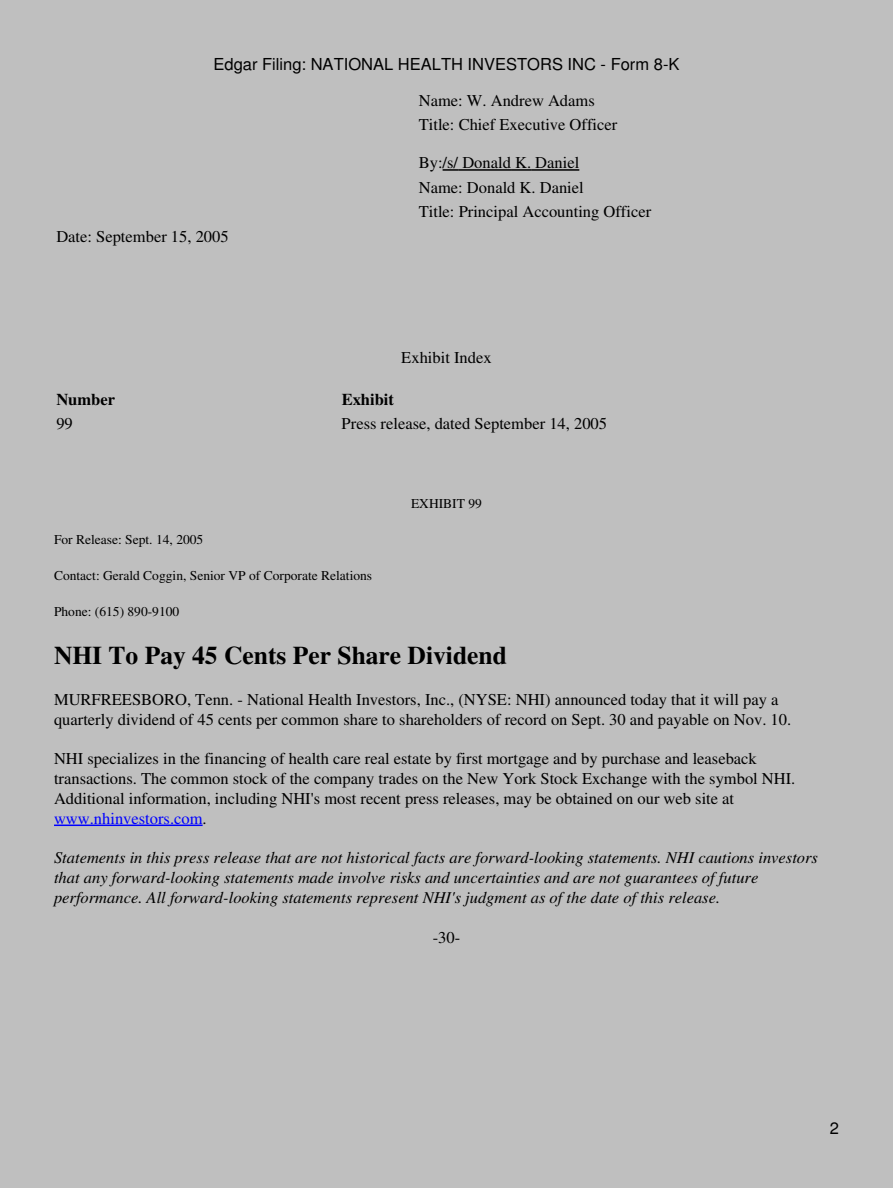
<style>
.page{position:relative;width:893px;height:1188px;background:#fff}
.page>*{position:absolute;margin:0;border:0;box-sizing:border-box;transform-origin:0 0}
.t1{font:700 25.5px "Times";color:#000}
.t2{font:16.5px/19.8px "Times";color:#000}
.t3{font:italic 16.5px/19.8px "Times";color:#000}
.t4{font:16.5px "Helvetica";color:#000}
.t5{font:700 16.5px "Times";color:#000}
.t6{font:13.5px "Times";color:#000}
.s1{color:#00f}
</style>
<div class="page">
<div style="left:0;top:0;width:892px;height:1188px;background:#bfbfbf"></div>
<svg style="left:442px;top:169px;width:16px;height:2px"></svg>
<hr style="left:458px;top:169px;width:53px;height:2px;background:#000">
<hr style="left:511px;top:169px;width:20px;height:2px;background:#000">
<hr style="left:531px;top:169px;width:48px;height:2px;background:#000">
<hr style="left:54px;top:825px;width:148px;height:1px;background:#00f">
<p class="t4" style="left:213px;top:58px;width:467px">Edgar Filing: NATIONAL HEALTH INVESTORS INC - Form 8-K</p>
<p class="t2" style="left:56px;top:228px;width:174px">Date: September 15, 2005</p>
<p class="t2" style="left:419px;top:90px;width:200px;line-height:24.5px">Name: W. Andrew Adams<br>Title: Chief Executive Officer</p>
<p class="t2" style="left:419px;top:152px;width:234px;line-height:24.5px">By:/s/ Donald K. Daniel<br>Name: Donald K. Daniel<br>Title: Principal Accounting Officer</p>
<p class="t2" style="left:401px;top:349px;width:92px">Exhibit Index</p>
<p class="t5" style="left:56px;top:394px;width:60px">Number</p>
<p class="t5" style="left:341px;top:394px;width:54px">Exhibit</p>
<p class="t2" style="left:56px;top:415px;width:18px">99</p>
<p class="t2" style="left:341px;top:415px;width:267px">Press release, dated September 14, 2005</p>
<p class="t6" style="left:411px;top:498px;width:72px">EXHIBIT 99</p>
<p class="t6" style="left:54px;top:534px;width:151px">For Release: Sept. 14, 2005</p>
<p class="t6" style="left:54px;top:570px;width:319px">Contact: Gerald Coggin, Senior VP of Corporate Relations</p>
<p class="t6" style="left:54px;top:606px;width:127px">Phone: (615) 890-9100</p>
<h1 class="t1" style="left:54px;top:646px;width:454px">NHI To Pay 45 Cents Per Share Dividend</h1>
<p class="t2" style="left:54px;top:691px;width:738px">MURFREESBORO, Tenn. - National Health Investors, Inc., (NYSE: NHI) announced today that it will pay a quarterly dividend of 45 cents per common share to shareholders of record on Sept. 30 and payable on Nov. 10.</p>
<p class="t2" style="left:54px;top:751px;width:743px">NHI specializes in the financing of health care real estate by first mortgage and by purchase and leaseback transactions. The common stock of the company trades on the New York Stock Exchange with the symbol NHI.<br>Additional information, including NHI's most recent press releases, may be obtained on our web site at <span class="s1">www.nhinvestors.com</span>.</p>
<p class="t3" style="left:54px;top:850px;width:765px">Statements in this press release that are not historical facts are forward-looking statements. NHI cautions investors that any forward-looking statements made involve risks and uncertainties and are not guarantees of future performance. All forward-looking statements represent NHI's judgment as of the date of this release.</p>
<p class="t2" style="left:433px;top:929px;width:29px">-30-</p>
<p class="t4" style="left:829px;top:1122px;width:11px">2</p>
</div>
